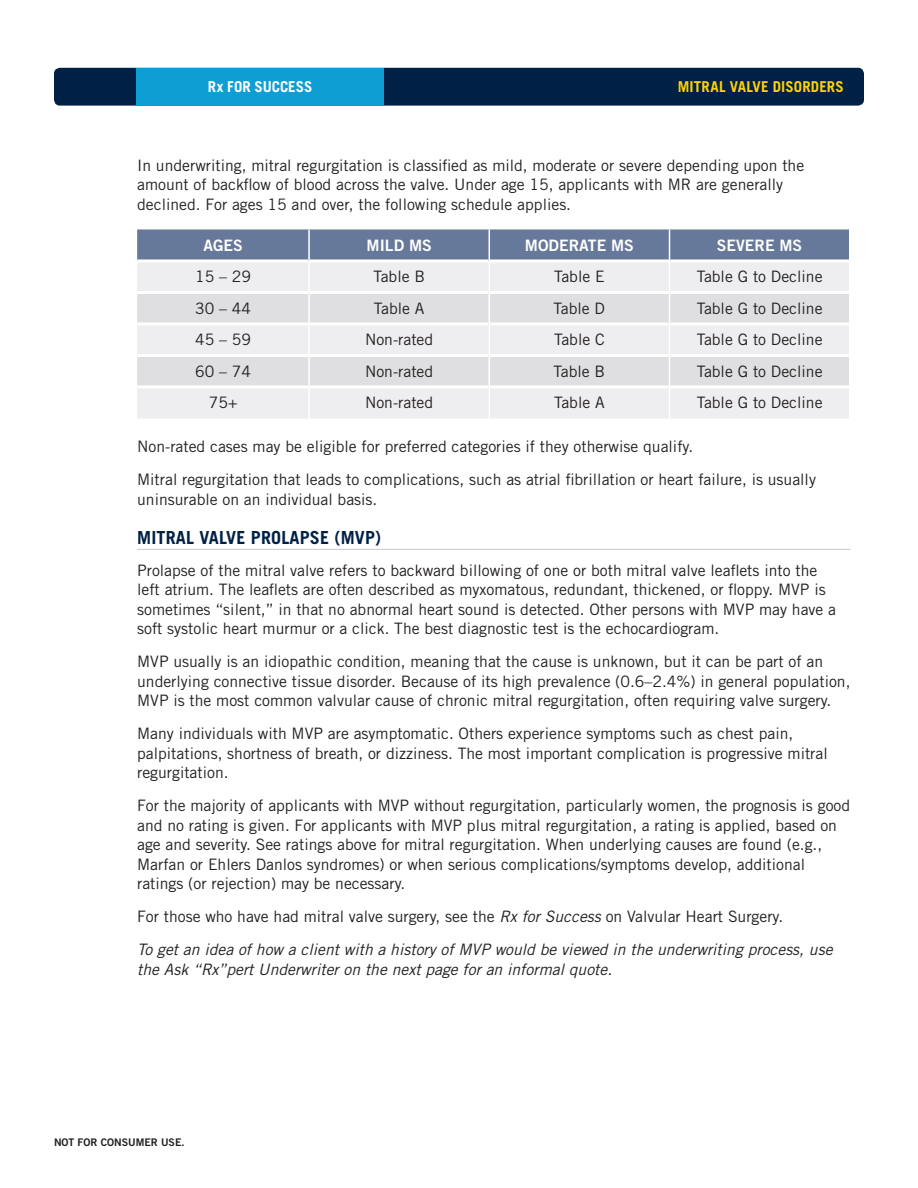
<style>
.page{position:relative;width:918px;height:1188px;background:#fff}
.page>*{position:absolute;margin:0;border:0;box-sizing:border-box;transform-origin:0 0}
.t1{font:700 18px "Trade Gothic LT Std";letter-spacing:.01em;color:#002045}
.t2{font:15.75px/19.5px "Trade Gothic LT Std";color:#231f20}
.t3{font:italic 15.75px/33px "Trade Gothic LT Std";color:#231f20}
.t4{font:15.75px "Trade Gothic LT Std Bd 2";color:#fff}
.t5{font:700 15px "Trade Gothic LT Std";letter-spacing:.005em;color:#fed105}
.t6{font:700 15px "Trade Gothic LT Std";color:#fff}
.t7{font:10.5px "Trade Gothic LT Std Bd 2";color:#231f20}
.s1{font-style:normal}
</style>
<div class="page">
<div style="left:54px;top:68px;width:810px;height:38px;background:#002045;border-radius:6px"></div>
<div style="left:136px;top:68px;width:248px;height:38px;background:#0e9ed3"></div>
<hr style="left:137px;top:549px;width:713px;height:1px;background:#c9cacc">
<div style="left:137px;top:229px;width:712px;height:30px;background:#67799b"></div>
<div style="left:137px;top:263px;width:712px;height:155px;background:#eeedef"></div>
<svg style="left:137px;top:294px;width:712px;height:91px;background:#e4e3e5"></svg>
<hr style="left:137px;top:291px;width:171px;height:3px;background:#fff">
<hr style="left:310px;top:291px;width:179px;height:3px;background:#fff">
<hr style="left:490px;top:291px;width:179px;height:3px;background:#fff">
<hr style="left:670px;top:291px;width:179px;height:3px;background:#fff">
<hr style="left:137px;top:322px;width:171px;height:3px;background:#fff">
<hr style="left:310px;top:322px;width:179px;height:3px;background:#fff">
<hr style="left:490px;top:322px;width:179px;height:3px;background:#fff">
<hr style="left:670px;top:322px;width:179px;height:3px;background:#fff">
<hr style="left:137px;top:354px;width:171px;height:3px;background:#fff">
<hr style="left:310px;top:354px;width:179px;height:3px;background:#fff">
<hr style="left:490px;top:354px;width:179px;height:3px;background:#fff">
<hr style="left:670px;top:354px;width:179px;height:3px;background:#fff">
<hr style="left:137px;top:385px;width:171px;height:3px;background:#fff">
<hr style="left:310px;top:385px;width:179px;height:3px;background:#fff">
<hr style="left:490px;top:385px;width:179px;height:3px;background:#fff">
<hr style="left:670px;top:385px;width:179px;height:3px;background:#fff">
<hr style="left:308px;top:261px;width:2px;height:31px;background:#fff">
<hr style="left:489px;top:261px;width:1px;height:31px;background:#fff">
<hr style="left:669px;top:261px;width:1px;height:31px;background:#fff">
<hr style="left:308px;top:292px;width:2px;height:32px;background:#fff">
<hr style="left:489px;top:292px;width:1px;height:32px;background:#fff">
<hr style="left:669px;top:292px;width:1px;height:32px;background:#fff">
<hr style="left:308px;top:324px;width:2px;height:31px;background:#fff">
<hr style="left:489px;top:324px;width:1px;height:31px;background:#fff">
<hr style="left:669px;top:324px;width:1px;height:31px;background:#fff">
<hr style="left:308px;top:355px;width:2px;height:32px;background:#fff">
<hr style="left:489px;top:355px;width:1px;height:32px;background:#fff">
<hr style="left:669px;top:355px;width:1px;height:32px;background:#fff">
<hr style="left:308px;top:387px;width:2px;height:31px;background:#fff">
<hr style="left:489px;top:387px;width:1px;height:31px;background:#fff">
<hr style="left:669px;top:387px;width:1px;height:31px;background:#fff">
<hr style="left:308px;top:229px;width:2px;height:32px;background:#fff">
<hr style="left:489px;top:229px;width:1px;height:32px;background:#fff">
<hr style="left:669px;top:229px;width:1px;height:32px;background:#fff">
<p class="t6" style="left:208px;top:78px;width:106px">Rx FOR SUCCESS</p>
<p class="t5" style="left:678px;top:78px;width:168px">MITRAL VALVE DISORDERS</p>
<p class="t2" style="left:137px;top:157px;width:669px">In underwriting, mitral regurgitation is classified as mild, moderate or severe depending upon the amount of backflow of blood across the valve. Under age 15, applicants with MR are generally declined. For ages 15 and over, the following schedule applies.</p>
<p class="t4" style="left:203px;top:240px;width:41px">AGES</p>
<p class="t4" style="left:367px;top:240px;width:67px">MILD MS</p>
<p class="t4" style="left:525px;top:240px;width:110px">MODERATE MS</p>
<p class="t4" style="left:717px;top:240px;width:87px">SEVERE MS</p>
<p class="t2" style="left:195px;top:268px;width:57px">15 – 29</p>
<p class="t2" style="left:373px;top:268px;width:53px">Table B</p>
<p class="t2" style="left:554px;top:268px;width:52px">Table E</p>
<p class="t2" style="left:697px;top:268px;width:127px">Table G to Decline</p>
<p class="t2" style="left:195px;top:300px;width:57px">30 – 44</p>
<p class="t2" style="left:374px;top:300px;width:52px">Table A</p>
<p class="t2" style="left:554px;top:300px;width:53px">Table D</p>
<p class="t2" style="left:697px;top:300px;width:127px">Table G to Decline</p>
<p class="t2" style="left:195px;top:331px;width:57px">45 – 59</p>
<p class="t2" style="left:365px;top:331px;width:70px">Non-rated</p>
<p class="t2" style="left:554px;top:331px;width:52px">Table C</p>
<p class="t2" style="left:697px;top:331px;width:127px">Table G to Decline</p>
<p class="t2" style="left:195px;top:363px;width:57px">60 – 74</p>
<p class="t2" style="left:365px;top:363px;width:70px">Non-rated</p>
<p class="t2" style="left:554px;top:363px;width:53px">Table B</p>
<p class="t2" style="left:697px;top:363px;width:127px">Table G to Decline</p>
<p class="t2" style="left:209px;top:394px;width:30px">75+</p>
<p class="t2" style="left:365px;top:394px;width:70px">Non-rated</p>
<p class="t2" style="left:554px;top:394px;width:52px">Table A</p>
<p class="t2" style="left:697px;top:394px;width:127px">Table G to Decline</p>
<p class="t2" style="left:137px;top:432px;width:680px;line-height:33px">Non-rated cases may be eligible for preferred categories if they otherwise qualify.<br>Mitral regurgitation that leads to complications, such as atrial fibrillation or heart failure, is usually</p>
<p class="t2" style="left:137px;top:491px;width:242px">uninsurable on an individual basis.</p>
<p class="t1" style="left:137px;top:528px;width:246px">MITRAL VALVE PROLAPSE (MVP)</p>
<p class="t2" style="left:137px;top:562px;width:700px">Prolapse of the mitral valve refers to backward billowing of one or both mitral valve leaflets into the left atrium. The leaflets are often described as myxomatous, redundant, thickened, or floppy. MVP is sometimes “silent,” in that no abnormal heart sound is detected. Other persons with MVP may have a soft systolic heart murmur or a click. The best diagnostic test is the echocardiogram.</p>
<p class="t2" style="left:137px;top:653px;width:715px">MVP usually is an idiopathic condition, meaning that the cause is unknown, but it can be part of an underlying connective tissue disorder. Because of its high prevalence (0.6–2.4%) in general population,<br>MVP is the most common valvular cause of chronic mitral regurgitation, often requiring valve surgery.</p>
<p class="t2" style="left:137px;top:725px;width:692px">Many individuals with MVP are asymptomatic. Others experience symptoms such as chest pain, palpitations, shortness of breath, or dizziness. The most important complication is progressive mitral regurgitation.</p>
<p class="t2" style="left:137px;top:797px;width:715px">For the majority of applicants with MVP without regurgitation, particularly women, the prognosis is good and no rating is given. For applicants with MVP plus mitral regurgitation, a rating is applied, based on age and severity. See ratings above for mitral regurgitation. When underlying causes are found (e.g., Marfan or Ehlers Danlos syndromes) or when serious complications/symptoms develop, additional ratings (or rejection) may be necessary.</p>
<p class="t3" style="left:137px;top:902px;width:697px"><span class="s1">For those who have had mitral valve surgery, see the</span> Rx for Success <span class="s1">on Valvular Heart Surgery.<br></span>To get an idea of how a client with a history of MVP would be viewed in the underwriting process, use</p>
<p class="t3" style="left:137px;top:954px;width:477px">the Ask “Rx”pert Underwriter on the next page for an informal quote.</p>
<p class="t7" style="left:54px;top:1139px;width:132px">NOT FOR CONSUMER USE.</p>
</div>
